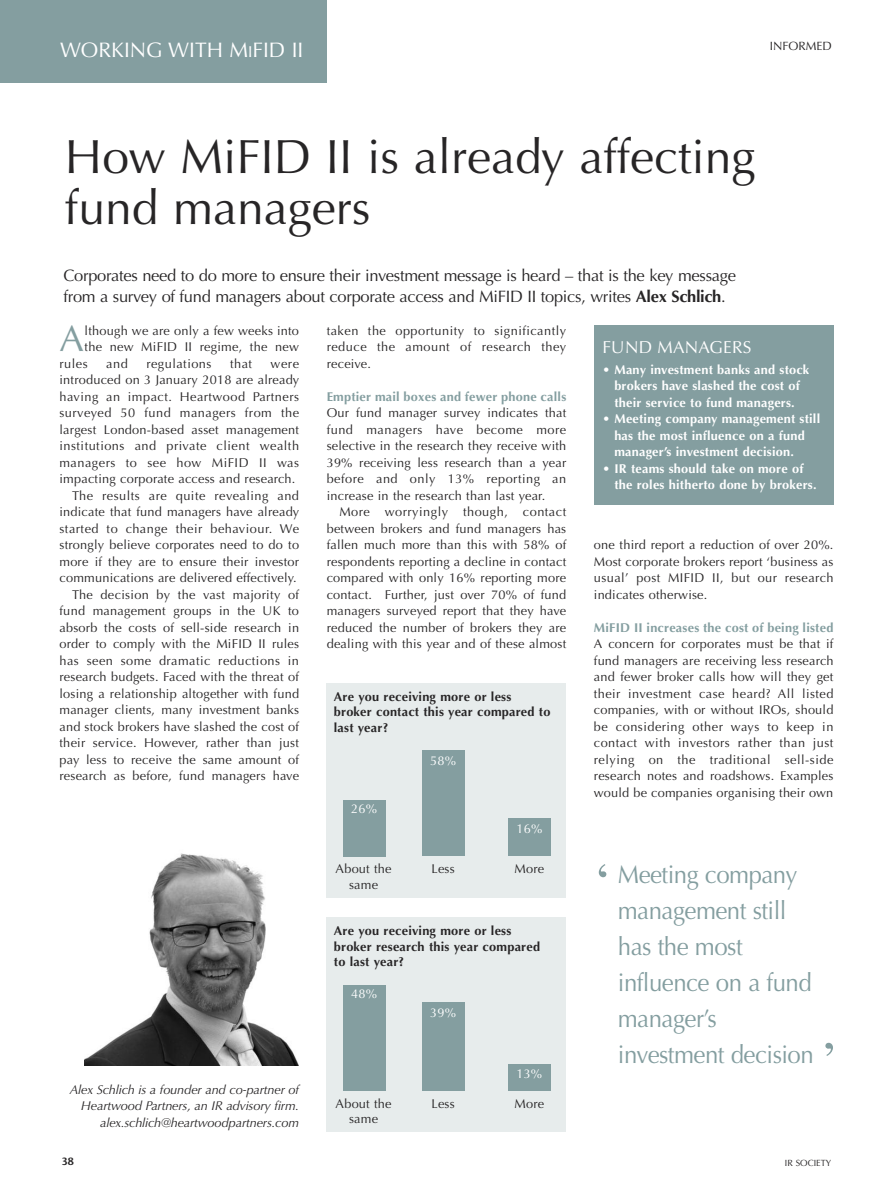
<style>
.page{position:relative;width:893px;height:1191px;background:#fff}
.page>*{position:absolute;margin:0;border:0;box-sizing:border-box;transform-origin:0 0}
.t1{font:54px "Times";color:#849ea0}
.t2{font:48px/51px "Optima";color:#272526}
.t3{font:36.75px "Optima";color:#849ea0}
.t4{font:25.35px/36.2px "Optima";letter-spacing:-.02em;color:#849ea0;scale:.95 1}
.t5{font:21px "Optima";color:#fff}
.t6{font:17.25px "Optima";letter-spacing:.015em;color:#fff}
.t7{font:16.5px/21px "Optima";letter-spacing:-.015em;color:#272526}
.t8{font:12.75px/16.5px "Optima";letter-spacing:.015em;color:#272526;text-align:justify}
.t9{font:700 12.75px/16.5px "Optima";letter-spacing:.015em;color:#fff}
.t10{font:700 12.75px/15.8px "Optima";letter-spacing:.015em;color:#272526}
.t11{font:italic 12.75px/16.5px "Optima";letter-spacing:-.01em;color:#272526;text-align:right}
.t12{font:700 12.75px "Optima";letter-spacing:.015em;color:#849ea0}
.t13{font:12.75px "Optima";letter-spacing:.015em;color:#fff}
.t14{font:12.75px "Optima";letter-spacing:.04em;color:#272526}
.t15{font:12px "Optima";color:#272526}
.t16{font:600 10.5px "Stone Sans";color:#272526}
.t17{font:9px "Optima";color:#272526}
.s1{font-size:15.75px}
.s2{font-weight:700}
</style>
<div class="page">
<div style="left:594px;top:325px;width:239px;height:179px;background:#849ea0"></div>
<img style="left:85px;top:853px;width:214px;height:212px">
<div style="left:327px;top:917px;width:239px;height:214px;background:#e7ecec"></div>
<div style="left:343px;top:984px;width:43px;height:106px;background:#849ea0"></div>
<div style="left:422px;top:1002px;width:42px;height:88px;background:#849ea0"></div>
<div style="left:508px;top:1064px;width:43px;height:26px;background:#849ea0"></div>
<div style="left:327px;top:683px;width:239px;height:214px;background:#e7ecec"></div>
<div style="left:343px;top:799px;width:43px;height:57px;background:#849ea0"></div>
<div style="left:422px;top:750px;width:42px;height:106px;background:#849ea0"></div>
<div style="left:508px;top:818px;width:43px;height:38px;background:#849ea0"></div>
<div style="left:0;top:0;width:327px;height:83px;background:#849ea0"></div>
<h3 class="t5" style="left:60px;top:38px;width:245px">WORKING WITH M<span class="s1">I</span>FID II</h3>
<p class="t15" style="left:770px;top:38px;width:64px">INFORMED</p>
<h2 class="t2" style="left:65px;top:132px;width:692px">How MiFID II is already affecting fund managers</h2>
<p class="t7" style="left:63px;top:265px;width:674px">Corporates need to do more to ensure their investment message is heard – that is the key message from a survey of fund managers about corporate access and MiFID II topics, writes <span class="s2">Alex Schlich</span>.</p>
<h3 class="t3" style="left:60px;top:317px;width:26px">A</h3>
<p class="t8" style="left:85px;top:322px;width:216px">lthough we are only a few weeks into</p>
<p class="t8" style="left:85px;top:339px;width:216px">the new MiFID II regime, the new</p>
<p class="t8" style="left:60px;top:355px;width:30px">rules</p>
<p class="t8" style="left:106px;top:355px;width:23px">and</p>
<p class="t14" style="left:146px;top:356px;width:67px">regulations</p>
<p class="t8" style="left:230px;top:355px;width:24px">that</p>
<p class="t8" style="left:60px;top:355px;width:241px;text-align:right">were<br>introduced on 3 January 2018 are already having an impact. Heartwood Partners surveyed 50 fund managers from the largest London-based asset management institutions and private client wealth managers to see how MiFID II was impacting corporate access and research.<br>The results are quite revealing and indicate that fund managers have already started to change their behaviour. We strongly believe corporates need to do to more if they are to ensure their investor communications are delivered effectively.<br>The decision by the vast majority of fund management groups in the UK to absorb the costs of sell-side research in order to comply with the MiFID II rules has seen some dramatic reductions in research budgets. Faced with the threat of losing a relationship altogether with fund manager clients, many investment banks and stock brokers have slashed the cost of their service. However, rather than just pay less to receive the same amount of research as before, fund managers have</p>
<p class="t11" style="left:70px;top:1081px;width:231px">Alex Schlich is a founder and co-partner of<br>Heartwood Partners, an IR advisory firm. alex.schlich@heartwoodpartners.com</p>
<p class="t8" style="left:327px;top:322px;width:241px">taken the opportunity to significantly reduce the amount of research they receive.</p>
<p class="t12" style="left:327px;top:389px;width:241px">Emptier mail boxes and fewer phone calls</p>
<p class="t8" style="left:327px;top:405px;width:241px">Our fund manager survey indicates that fund managers have become more selective in the research they receive with 39% receiving less research than a year before and only 13% reporting an increase in the research than last year.</p>
<p class="t8" style="left:327px;top:504px;width:241px;text-indent:13px">More worryingly though, contact between brokers and fund managers has fallen much more than this with 58% of respondents reporting a decline in contact compared with only 16% reporting more contact. Further, just over 70% of fund managers surveyed report that they have reduced the number of brokers they are dealing with this year and of these almost</p>
<p class="t10" style="left:334px;top:688px;width:218px">Are you receiving more or less broker contact this year compared to last year?</p>
<p class="t13" style="left:351px;top:801px;width:27px">26%</p>
<p class="t13" style="left:430px;top:753px;width:27px">58%</p>
<p class="t13" style="left:516px;top:821px;width:27px">16%</p>
<p class="t8" style="left:336px;top:861px;width:57px;line-height:15.8px;text-align:center">About the same</p>
<p class="t8" style="left:431px;top:861px;width:25px">Less</p>
<p class="t8" style="left:514px;top:861px;width:31px">More</p>
<p class="t10" style="left:334px;top:922px;width:208px">Are you receiving more or less broker research this year compared to last year?</p>
<p class="t13" style="left:351px;top:986px;width:27px">48%</p>
<p class="t13" style="left:430px;top:1005px;width:27px">39%</p>
<p class="t13" style="left:516px;top:1066px;width:27px">13%</p>
<p class="t8" style="left:336px;top:1095px;width:57px;line-height:15.8px;text-align:center">About the same</p>
<p class="t8" style="left:431px;top:1095px;width:25px">Less</p>
<p class="t8" style="left:514px;top:1095px;width:31px">More</p>
<h3 class="t6" style="left:602px;top:337px;width:151px">FUND MANAGERS</h3>
<p class="t9" style="left:602px;top:361px;width:208px;text-align:center">• Many investment banks and stock brokers have slashed the cost of their service to fund managers.</p>
<p class="t9" style="left:614px;top:411px;width:207px;text-indent:-12px">• Meeting company management still has the most influence on a fund manager’s investment decision.</p>
<p class="t9" style="left:614px;top:460px;width:204px;text-indent:-12px">• IR teams should take on more of the roles hitherto done by brokers.</p>
<p class="t8" style="left:594px;top:537px;width:241px">one third report a reduction of over 20%.<br>Most corporate brokers report ‘business as usual’ post MIFID II, but our research indicates otherwise.</p>
<p class="t12" style="left:594px;top:620px;width:241px">MiFID II increases the cost of being listed</p>
<p class="t8" style="left:594px;top:636px;width:241px">A concern for corporates must be that if fund managers are receiving less research and fewer broker calls how will they get their investment case heard? All listed companies, with or without IROs, should be considering other ways to keep in contact with investors rather than just relying on the traditional sell-side research notes and roadshows. Examples would be companies organising their own</p>
<h1 class="t1" style="left:594px;top:831px;width:19px">‘</h1>
<h3 class="t4" style="left:618px;top:856px;width:208px">Meeting company management still has the most influence on a fund manager’s investment decision</h3>
<h1 class="t1" style="left:820px;top:1010px;width:19px">’</h1>
<p class="t16" style="left:62px;top:1154px;width:14px">38</p>
<p class="t17" style="left:785px;top:1158px;width:48px">IR SOCIETY</p>
</div>
